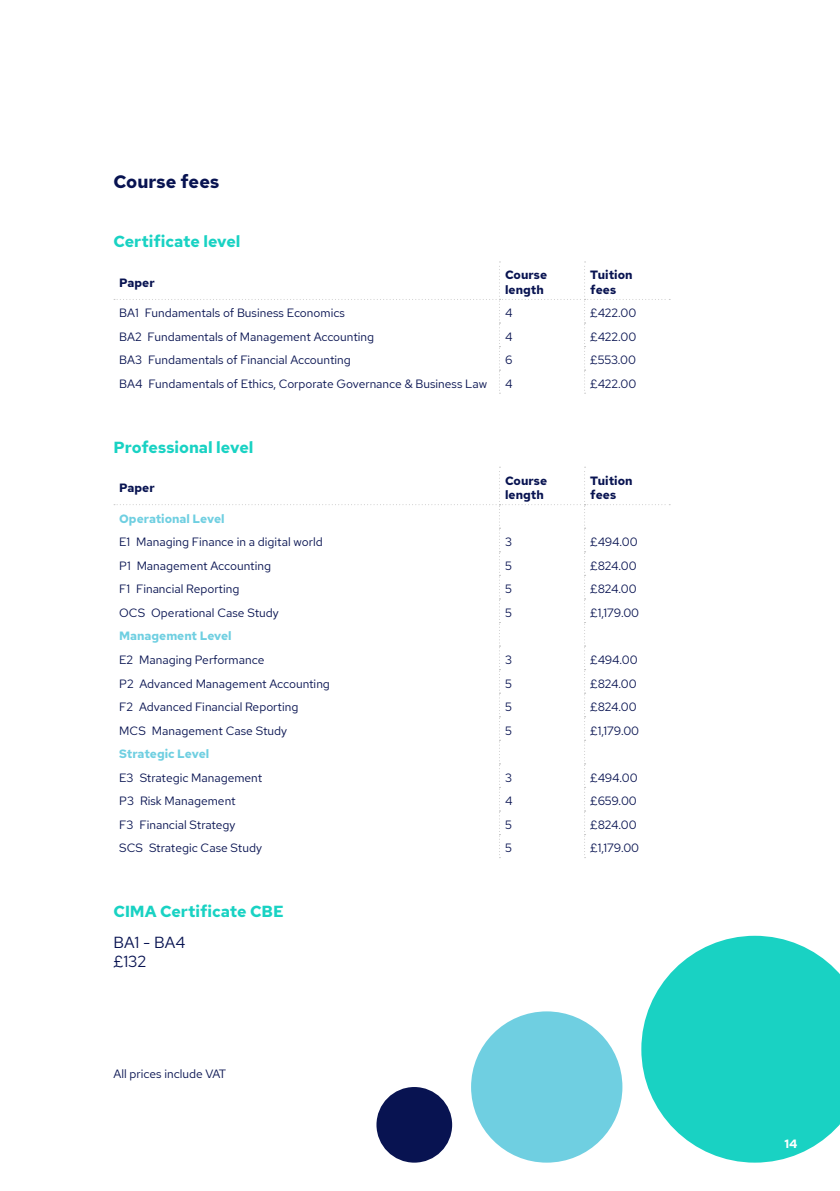
<style>
.page{position:relative;width:840px;height:1191px;background:#fff}
.page>*{position:absolute;margin:0;border:0;box-sizing:border-box;transform-origin:0 0}
.t1{font:700 18px "Red Hat Text";color:#081351}
.t2{font:700 16px "Red Hat Text";color:#19d2c3}
.t3{font:16px/19.2px "Red Hat Text";letter-spacing:-.005em;color:#081351}
.t4{font:12px "Red Hat Text";color:#081351}
.t5{font:700 12px/14.4px "Red Hat Text";color:#081351}
.t6{font:700 12px "Red Hat Text";color:#6fcfe1}
.t7{font:700 12px "Red Hat Text";color:#fff}
</style>
<div class="page">
<svg style="left:114px;top:261px;width:552px;height:133px"></svg>
<svg style="left:641px;top:935px;width:198px;height:227px;fill:#19d2c3"></svg>
<div style="left:471px;top:1011px;width:151px;height:151px;background:#6fcfe1;border-radius:50%"></div>
<div style="left:376px;top:1087px;width:76px;height:75px;background:#081351;border-radius:50%"></div>
<h1 class="t1" style="left:113px;top:170px;width:107px">Course fees</h1>
<h2 class="t2" style="left:113px;top:231px;width:128px">Certificate level</h2>
<p class="t5" style="left:119px;top:275px;width:37px">Paper</p>
<p class="t5" style="left:505px;top:268px;width:44px">Course length</p>
<p class="t5" style="left:590px;top:268px;width:44px">Tuition fees</p>
<p class="t4" style="left:119px;top:305px;width:227px">BA1 Fundamentals of Business Economics</p>
<p class="t4" style="left:505px;top:305px;width:9px">4</p>
<p class="t4" style="left:590px;top:305px;width:47px">£422.00</p>
<p class="t4" style="left:119px;top:329px;width:256px">BA2 Fundamentals of Management Accounting</p>
<p class="t4" style="left:505px;top:329px;width:9px">4</p>
<p class="t4" style="left:590px;top:329px;width:47px">£422.00</p>
<p class="t4" style="left:119px;top:352px;width:233px">BA3 Fundamentals of Financial Accounting</p>
<p class="t4" style="left:505px;top:352px;width:9px">6</p>
<p class="t4" style="left:590px;top:352px;width:47px">£553.00</p>
<p class="t4" style="left:119px;top:376px;width:369px">BA4 Fundamentals of Ethics, Corporate Governance &amp; Business Law</p>
<p class="t4" style="left:505px;top:376px;width:9px">4</p>
<p class="t4" style="left:590px;top:376px;width:47px">£422.00</p>
<h2 class="t2" style="left:113px;top:436px;width:141px">Professional level</h2>
<p class="t5" style="left:119px;top:480px;width:37px">Paper</p>
<p class="t5" style="left:505px;top:473px;width:44px">Course length</p>
<p class="t5" style="left:590px;top:473px;width:44px">Tuition fees</p>
<p class="t6" style="left:119px;top:510px;width:107px">Operational Level</p>
<p class="t4" style="left:119px;top:534px;width:205px">E1 Managing Finance in a digital world</p>
<p class="t4" style="left:505px;top:534px;width:9px">3</p>
<p class="t4" style="left:590px;top:534px;width:49px">£494.00</p>
<p class="t4" style="left:119px;top:557px;width:153px">P1 Management Accounting</p>
<p class="t4" style="left:505px;top:557px;width:8px">5</p>
<p class="t4" style="left:590px;top:557px;width:48px">£824.00</p>
<p class="t4" style="left:119px;top:581px;width:122px">F1 Financial Reporting</p>
<p class="t4" style="left:505px;top:581px;width:8px">5</p>
<p class="t4" style="left:590px;top:581px;width:48px">£824.00</p>
<p class="t4" style="left:119px;top:605px;width:161px">OCS Operational Case Study</p>
<p class="t4" style="left:505px;top:605px;width:8px">5</p>
<p class="t4" style="left:590px;top:605px;width:50px">£1,179.00</p>
<p class="t6" style="left:119px;top:628px;width:114px">Management Level</p>
<p class="t4" style="left:119px;top:652px;width:147px">E2 Managing Performance</p>
<p class="t4" style="left:505px;top:652px;width:9px">3</p>
<p class="t4" style="left:590px;top:652px;width:49px">£494.00</p>
<p class="t4" style="left:119px;top:675px;width:212px">P2 Advanced Management Accounting</p>
<p class="t4" style="left:505px;top:675px;width:8px">5</p>
<p class="t4" style="left:590px;top:675px;width:48px">£824.00</p>
<p class="t4" style="left:119px;top:699px;width:181px">F2 Advanced Financial Reporting</p>
<p class="t4" style="left:505px;top:699px;width:8px">5</p>
<p class="t4" style="left:590px;top:699px;width:48px">£824.00</p>
<p class="t4" style="left:119px;top:722px;width:169px">MCS Management Case Study</p>
<p class="t4" style="left:505px;top:722px;width:8px">5</p>
<p class="t4" style="left:590px;top:722px;width:50px">£1,179.00</p>
<p class="t6" style="left:119px;top:746px;width:91px">Strategic Level</p>
<p class="t4" style="left:119px;top:769px;width:144px">E3 Strategic Management</p>
<p class="t4" style="left:505px;top:769px;width:9px">3</p>
<p class="t4" style="left:590px;top:769px;width:49px">£494.00</p>
<p class="t4" style="left:119px;top:793px;width:118px">P3 Risk Management</p>
<p class="t4" style="left:505px;top:793px;width:9px">4</p>
<p class="t4" style="left:590px;top:793px;width:48px">£659.00</p>
<p class="t4" style="left:119px;top:817px;width:118px">F3 Financial Strategy</p>
<p class="t4" style="left:505px;top:817px;width:8px">5</p>
<p class="t4" style="left:590px;top:817px;width:48px">£824.00</p>
<p class="t4" style="left:119px;top:840px;width:144px">SCS Strategic Case Study</p>
<p class="t4" style="left:505px;top:840px;width:8px">5</p>
<p class="t4" style="left:590px;top:840px;width:50px">£1,179.00</p>
<h2 class="t2" style="left:113px;top:900px;width:172px">CIMA Certificate CBE</h2>
<h2 class="t3" style="left:113px;top:932px;width:73px">BA1 - BA4 £132</h2>
<p class="t4" style="left:113px;top:1065px;width:114px">All prices include VAT</p>
<p class="t7" style="left:784px;top:1136px;width:14px">14</p>
</div>
